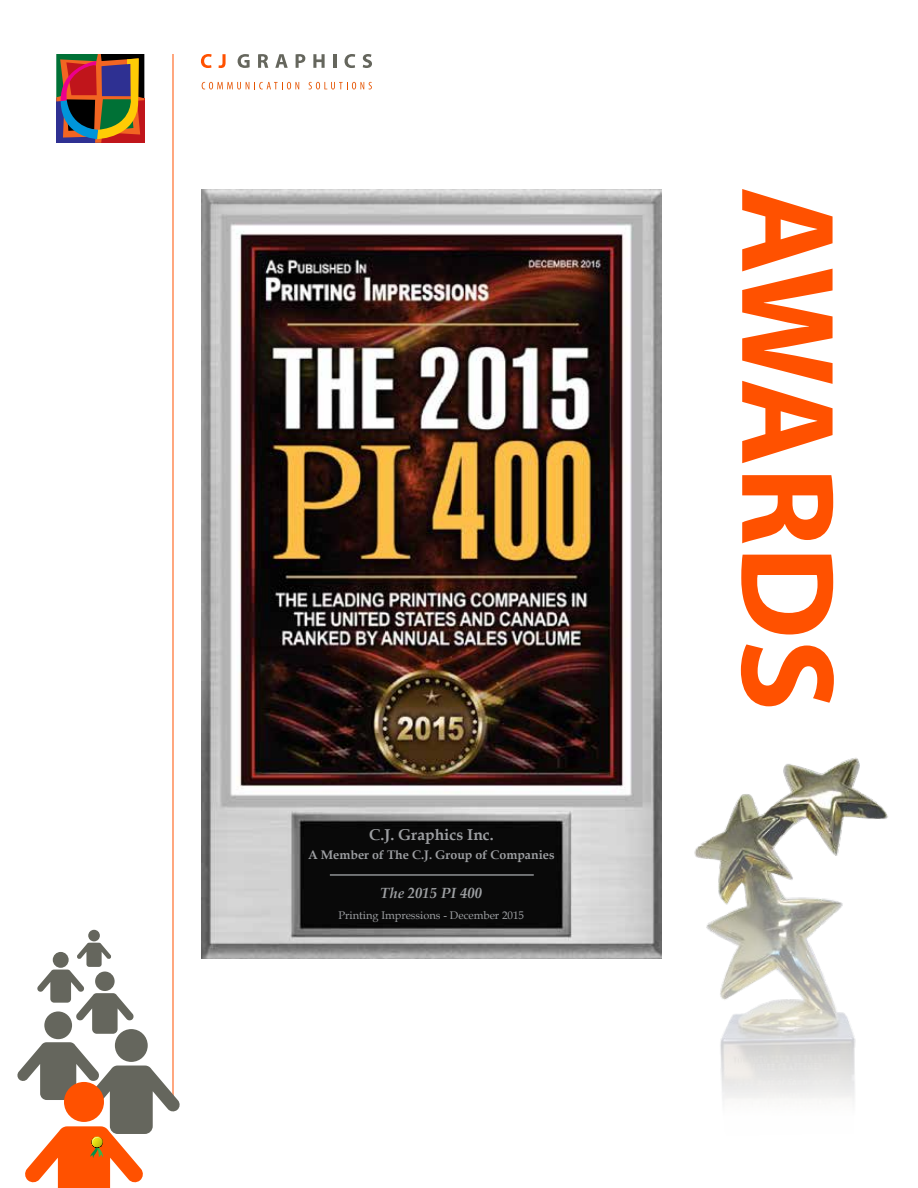
<style>
.page{position:relative;width:918px;height:1188px;background:#fff}
.page>*{position:absolute;margin:0;border:0;box-sizing:border-box;transform-origin:0 0}
.t1{font:700 15.6px "Book Antiqua";color:#9d9fa2}
.t2{font:italic 700 14.7px "Book Antiqua";color:#9d9fa2}
.t3{font:700 12.45px "Book Antiqua";color:#9d9fa2}
.t4{font:11.1px "Book Antiqua";color:#9d9fa2}
</style>
<div class="page">
<svg style="left:201px;top:54px;width:11px;height:14px"></svg>
<svg style="left:218px;top:54px;width:8px;height:14px"></svg>
<svg style="left:238px;top:54px;width:12px;height:14px"></svg>
<svg style="left:258px;top:54px;width:10px;height:14px"></svg>
<svg style="left:275px;top:54px;width:13px;height:14px"></svg>
<svg style="left:296px;top:54px;width:9px;height:14px"></svg>
<svg style="left:313px;top:54px;width:12px;height:14px"></svg>
<hr style="left:333px;top:54px;width:3px;height:14px;background:#65665d">
<svg style="left:345px;top:54px;width:10px;height:14px"></svg>
<svg style="left:363px;top:54px;width:9px;height:14px"></svg>
<svg style="left:202px;top:82px;width:97px;height:7px"></svg>
<svg style="left:309px;top:82px;width:63px;height:7px"></svg>
<svg style="left:56px;top:54px;width:88px;height:89px"></svg>
<hr style="left:173px;top:54px;width:1px;height:1051px;background:#ff5100">
<svg style="left:741px;top:189px;width:93px;height:508px;fill:#ff5405"></svg>
<div style="left:115px;top:1029px;width:33px;height:33px;background:#65665d;border-radius:50%"></div>
<div style="left:44px;top:1011px;width:28px;height:28px;background:#65665d;border-radius:50%"></div>
<svg style="left:17px;top:1042px;width:163px;height:146px"></svg>
<div style="left:88px;top:930px;width:12px;height:11px;background:#65665d;border-radius:50%"></div>
<svg style="left:37px;top:943px;width:97px;height:91px"></svg>
<img style="left:608px;top:697px;width:280px;height:404px">
<img style="left:202px;top:189px;width:460px;height:769px">
<hr style="left:330px;top:874px;width:204px;height:2px;background:#9d9fa2">
<p class="t1" style="left:369px;top:826px;width:126px">C.J. Graphics Inc.</p>
<p class="t3" style="left:308px;top:848px;width:248px">A Member of The C.J. Group of Companies</p>
<p class="t2" style="left:380px;top:885px;width:103px">The 2015 PI 400</p>
<p class="t4" style="left:339px;top:908px;width:187px">Printing Impressions - December 2015</p>
</div>
